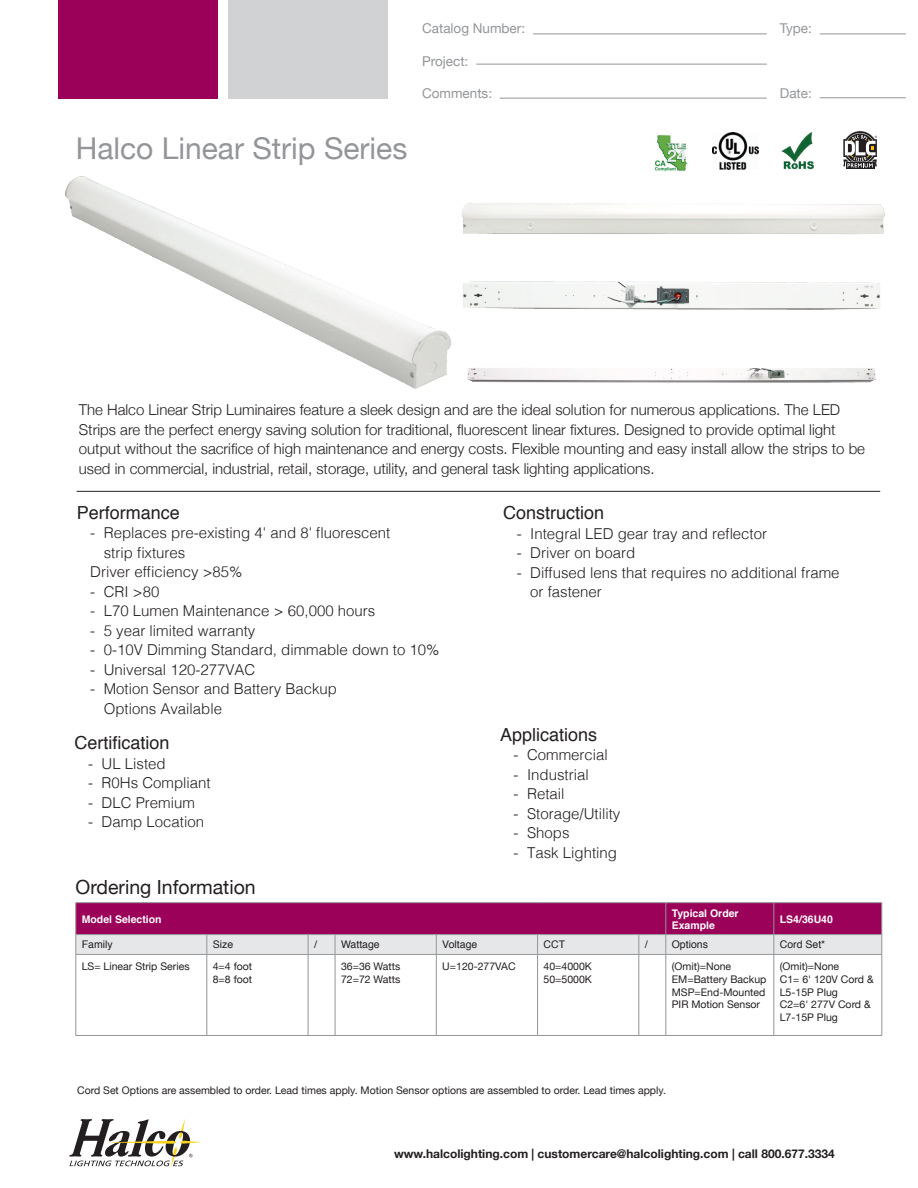
<style>
.page{position:relative;width:918px;height:1188px;background:#fff}
.page>*{position:absolute;margin:0;border:0;box-sizing:border-box;transform-origin:0 0}
.t1{font:30px "Helvetica Neue";color:#939598}
.t2{font:19.5px "Helvetica Neue";color:#231f20}
.t3{font:18px "Helvetica";color:#231f20}
.t4{font:300 15px/19.5px "Helvetica";color:#231f20}
.t5{font:300 15px/19.5px "Helvetica Neue";color:#231f20}
.t6{font:13.5px "Helvetica Neue";color:#939598}
.t7{font:700 12px "Helvetica Neue";color:#231f20}
.t8{font:10.5px/12.6px "Helvetica Neue";color:#231f20}
.t9{font:10.5px "Helvetica";color:#231f20}
.t10{font:700 10.5px/12px "Helvetica";color:#fff}
</style>
<div class="page">
<svg style="left:69px;top:1119px;width:132px;height:48px"></svg>
<div style="left:58px;top:0;width:159px;height:98px;background:#9c0159"></div>
<div style="left:228px;top:0;width:160px;height:98px;background:#d1d2d4"></div>
<hr style="left:533px;top:34px;width:234px;height:1px;background:#939598">
<hr style="left:500px;top:98px;width:267px;height:1px;background:#939598">
<hr style="left:476px;top:64px;width:291px;height:1px;background:#939598">
<hr style="left:820px;top:34px;width:86px;height:1px;background:#939598">
<hr style="left:820px;top:97px;width:86px;height:1px;background:#939598">
<img style="left:654px;top:135px;width:34px;height:37px">
<hr style="left:77px;top:491px;width:803px;height:1px;background:#231f20">
<img style="left:781px;top:132px;width:33px;height:38px">
<img style="left:713px;top:133px;width:46px;height:37px">
<svg style="left:846px;top:167px;width:28px;height:1px"></svg>
<svg style="left:843px;top:131px;width:34px;height:36px"></svg>
<svg style="left:207px;top:955px;width:675px;height:80px"></svg>
<hr style="left:206px;top:955px;width:1px;height:80px;background:#939598">
<hr style="left:308px;top:955px;width:1px;height:80px;background:#939598">
<hr style="left:335px;top:955px;width:1px;height:80px;background:#939598">
<hr style="left:436px;top:955px;width:1px;height:80px;background:#939598">
<hr style="left:537px;top:955px;width:1px;height:80px;background:#939598">
<hr style="left:638px;top:955px;width:1px;height:80px;background:#939598">
<hr style="left:76px;top:955px;width:1px;height:80px;background:#939598">
<svg style="left:76px;top:902px;width:807px;height:53px;background:#b65c90"></svg>
<hr style="left:666px;top:954px;width:108px;height:1px;background:#939598">
<hr style="left:666px;top:955px;width:1px;height:80px;background:#939598">
<hr style="left:774px;top:954px;width:108px;height:1px;background:#939598">
<hr style="left:774px;top:955px;width:1px;height:80px;background:#939598">
<hr style="left:882px;top:955px;width:1px;height:80px;background:#939598">
<hr style="left:76px;top:1035px;width:131px;height:1px;background:#939598">
<hr style="left:207px;top:1035px;width:101px;height:1px;background:#939598">
<svg style="left:308px;top:1035px;width:27px;height:1px"></svg>
<hr style="left:335px;top:1035px;width:101px;height:1px;background:#939598">
<hr style="left:436px;top:1035px;width:102px;height:1px;background:#939598">
<hr style="left:538px;top:1035px;width:101px;height:1px;background:#939598">
<svg style="left:639px;top:1035px;width:27px;height:1px"></svg>
<hr style="left:666px;top:1035px;width:108px;height:1px;background:#939598">
<hr style="left:774px;top:1035px;width:108px;height:1px;background:#939598">
<img style="left:65px;top:176px;width:387px;height:213px">
<img style="left:450px;top:183px;width:435px;height:64px">
<img style="left:440px;top:247px;width:440px;height:93px">
<img style="left:467px;top:368px;width:409px;height:15px">
<h1 class="t1" style="left:76px;top:127px;width:333px">Halco Linear Strip Series</h1>
<p class="t6" style="left:422px;top:19px;width:105px">Catalog Number:</p>
<p class="t6" style="left:780px;top:19px;width:34px">Type:</p>
<p class="t6" style="left:422px;top:51px;width:48px">Project:</p>
<p class="t6" style="left:422px;top:83px;width:72px">Comments:</p>
<p class="t6" style="left:780px;top:83px;width:34px">Date:</p>
<p class="t5" style="left:79px;top:399px;width:788px">The Halco Linear Strip Luminaires feature a sleek design and are the ideal solution for numerous applications. The LED Strips are the perfect energy saving solution for traditional, fluorescent linear fixtures. Designed to provide optimal light output without the sacrifice of high maintenance and energy costs. Flexible mounting and easy install allow the strips to be used in commercial, industrial, retail, storage, utility, and general task lighting applications.</p>
<p class="t3" style="left:77px;top:499px;width:105px">Performance</p>
<p class="t4" style="left:90px;top:522px;width:302px">- Replaces pre-existing 4' and 8' fluorescent</p>
<p class="t4" style="left:104px;top:542px;width:83px">strip fixtures</p>
<p class="t4" style="left:90px;top:561px;width:154px">Driver efficiency &gt;85%</p>
<p class="t4" style="left:90px;top:581px;width:71px">- CRI &gt;80</p>
<p class="t4" style="left:90px;top:600px;width:287px">- L70 Lumen Maintenance &gt; 60,000 hours</p>
<p class="t4" style="left:90px;top:620px;width:167px">- 5 year limited warranty</p>
<p class="t4" style="left:90px;top:639px;width:351px">- 0-10V Dimming Standard, dimmable down to 10%</p>
<p class="t4" style="left:90px;top:659px;width:167px">- Universal 120-277VAC</p>
<p class="t4" style="left:104px;top:678px;width:235px;text-indent:-13px">- Motion Sensor and Battery Backup<br>Options Available</p>
<p class="t3" style="left:75px;top:729px;width:97px">Certification</p>
<p class="t4" style="left:88px;top:753px;width:79px">- UL Listed</p>
<p class="t4" style="left:88px;top:772px;width:124px">- R0Hs Compliant</p>
<p class="t4" style="left:88px;top:792px;width:108px">- DLC Premium</p>
<p class="t4" style="left:88px;top:811px;width:118px">- Damp Location</p>
<h2 class="t2" style="left:76px;top:873px;width:182px">Ordering Information</h2>
<p class="t3" style="left:503px;top:499px;width:103px">Construction</p>
<p class="t4" style="left:517px;top:522px;width:252px">- Integral LED gear tray and reflector</p>
<p class="t4" style="left:517px;top:542px;width:120px">- Driver on board</p>
<p class="t4" style="left:530px;top:561px;width:311px;text-indent:-14px">- Diffused lens that requires no additional frame or fastener</p>
<p class="t3" style="left:500px;top:720px;width:99px">Applications</p>
<p class="t4" style="left:514px;top:744px;width:96px">- Commercial</p>
<p class="t4" style="left:514px;top:763px;width:77px">- Industrial</p>
<p class="t4" style="left:514px;top:783px;width:53px">- Retail</p>
<p class="t4" style="left:514px;top:802px;width:108px">- Storage/Utility</p>
<p class="t4" style="left:514px;top:822px;width:58px">- Shops</p>
<p class="t4" style="left:514px;top:841px;width:105px">- Task Lighting</p>
<p class="t10" style="left:82px;top:913px;width:81px">Model Selection</p>
<p class="t10" style="left:672px;top:907px;width:68px">Typical Order<br>Example</p>
<p class="t10" style="left:780px;top:913px;width:55px">LS4/36U40</p>
<p class="t9" style="left:82px;top:937px;width:32px">Family</p>
<p class="t9" style="left:213px;top:937px;width:22px">Size</p>
<p class="t9" style="left:314px;top:937px;width:4px">/</p>
<p class="t9" style="left:341px;top:937px;width:40px">Wattage</p>
<p class="t9" style="left:442px;top:937px;width:37px">Voltage</p>
<p class="t9" style="left:544px;top:937px;width:23px">CCT</p>
<p class="t9" style="left:645px;top:937px;width:4px">/</p>
<p class="t9" style="left:672px;top:937px;width:38px">Options</p>
<p class="t9" style="left:780px;top:937px;width:47px">Cord Set*</p>
<p class="t8" style="left:82px;top:961px;width:109px">LS= Linear Strip Series</p>
<p class="t8" style="left:213px;top:961px;width:41px">4=4 foot<br>8=8 foot</p>
<p class="t8" style="left:341px;top:961px;width:61px">36=36 Watts<br>72=72 Watts</p>
<p class="t8" style="left:442px;top:961px;width:75px">U=120-277VAC</p>
<p class="t8" style="left:544px;top:961px;width:50px">40=4000K<br>50=5000K</p>
<p class="t8" style="left:672px;top:961px;width:96px">(Omit)=None<br>EM=Battery Backup<br>MSP=End-Mounted<br>PIR Motion Sensor</p>
<p class="t8" style="left:780px;top:961px;width:95px">(Omit)=None<br>C1= 6' 120V Cord &amp;<br>L5-15P Plug<br>C2=6' 277V Cord &amp;<br>L7-15P Plug</p>
<p class="t8" style="left:77px;top:1085px;width:590px">Cord Set Options are assembled to order. Lead times apply. Motion Sensor options are assembled to order. Lead times apply.</p>
<p class="t7" style="left:394px;top:1145px;width:442px">www.halcolighting.com | customercare@halcolighting.com | call 800.677.3334</p>
</div>
